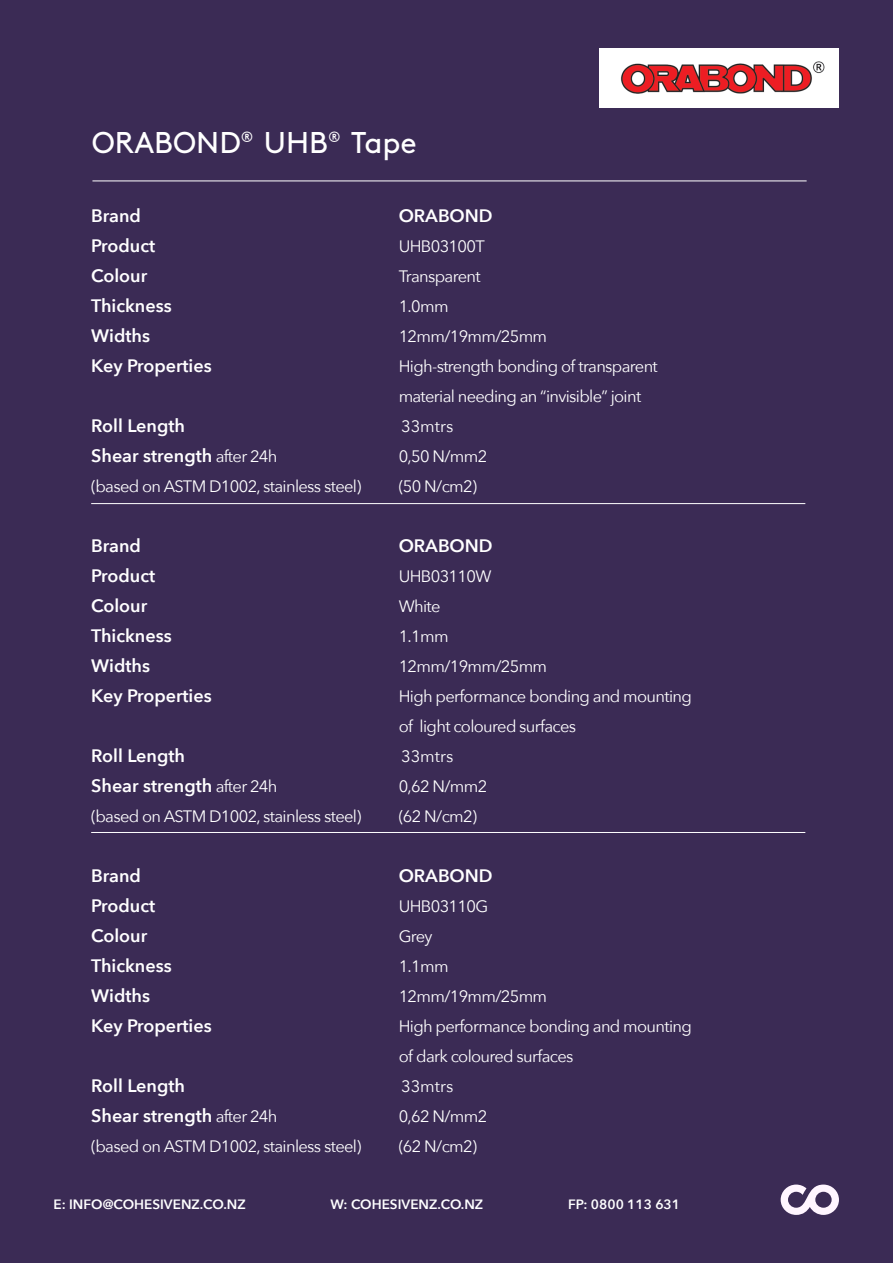
<style>
.page{position:relative;width:893px;height:1263px;background:#3b2b55}
.page>*{position:absolute;margin:0;border:0;box-sizing:border-box;transform-origin:0 0}
.t1{font:30px "Brown";color:#fff}
.t2{font:600 18px "Avenir Next";color:#fff}
.t3{font:16.5px/30px "Avenir Next";letter-spacing:-.04em;color:#fff}
.t4{font:600 13.5px "Avenir Next";color:#fff}
.s1{font-weight:400;font-size:16.5px}
</style>
<div class="page">
<hr style="left:92px;top:181px;width:715px;height:1px;background:#fff">
<hr style="left:91px;top:503px;width:714px;height:1px;background:#fff">
<hr style="left:91px;top:832px;width:714px;height:1px;background:#fff">
<svg style="left:781px;top:1184px;width:58px;height:31px"></svg>
<img style="left:599px;top:49px;width:240px;height:58px">
<p class="t1" style="left:92px;top:119px;width:327px">ORABOND<sup>®</sup> UHB<sup>®</sup> Tape</p>
<p class="t2" style="left:91px;top:200px;width:51px">Brand</p>
<p class="t2" style="left:399px;top:200px;width:96px">ORABOND</p>
<p class="t2" style="left:91px;top:230px;width:66px">Product</p>
<p class="t3" style="left:399px;top:231px;width:88px">UHB03100T</p>
<p class="t2" style="left:91px;top:260px;width:58px">Colour</p>
<p class="t3" style="left:399px;top:261px;width:83px">Transparent</p>
<p class="t2" style="left:91px;top:290px;width:82px">Thickness</p>
<p class="t3" style="left:399px;top:291px;width:51px">1.0mm</p>
<p class="t2" style="left:91px;top:320px;width:60px">Widths</p>
<p class="t3" style="left:399px;top:321px;width:150px">12mm/19mm/25mm</p>
<p class="t2" style="left:91px;top:350px;width:122px">Key Properties</p>
<p class="t3" style="left:399px;top:351px;width:261px">High-strength bonding of transparent material needing an “invisible” joint</p>
<p class="t2" style="left:91px;top:410px;width:95px">Roll Length</p>
<p class="t3" style="left:401px;top:411px;width:54px">33mtrs</p>
<p class="t2" style="left:91px;top:440px;width:188px">Shear strength <span class="s1">after 24h</span></p>
<p class="t3" style="left:399px;top:441px;width:90px">0,50 N/mm2</p>
<p class="t3" style="left:91px;top:471px;width:272px">(based on ASTM D1002, stainless steel)</p>
<p class="t3" style="left:399px;top:471px;width:80px">(50 N/cm2)</p>
<p class="t2" style="left:91px;top:530px;width:51px">Brand</p>
<p class="t2" style="left:399px;top:530px;width:96px">ORABOND</p>
<p class="t2" style="left:91px;top:560px;width:66px">Product</p>
<p class="t3" style="left:399px;top:561px;width:94px">UHB03110W</p>
<p class="t2" style="left:91px;top:590px;width:58px">Colour</p>
<p class="t3" style="left:399px;top:591px;width:43px">White</p>
<p class="t2" style="left:91px;top:620px;width:82px">Thickness</p>
<p class="t3" style="left:399px;top:621px;width:51px">1.1mm</p>
<p class="t2" style="left:91px;top:650px;width:60px">Widths</p>
<p class="t3" style="left:399px;top:651px;width:150px">12mm/19mm/25mm</p>
<p class="t2" style="left:91px;top:680px;width:122px">Key Properties</p>
<p class="t3" style="left:399px;top:681px;width:295px">High performance bonding and mounting of light coloured surfaces</p>
<p class="t2" style="left:91px;top:740px;width:95px">Roll Length</p>
<p class="t3" style="left:401px;top:741px;width:54px">33mtrs</p>
<p class="t2" style="left:91px;top:770px;width:188px">Shear strength <span class="s1">after 24h</span></p>
<p class="t3" style="left:399px;top:771px;width:90px">0,62 N/mm2</p>
<p class="t3" style="left:91px;top:801px;width:272px">(based on ASTM D1002, stainless steel)</p>
<p class="t3" style="left:399px;top:801px;width:80px">(62 N/cm2)</p>
<p class="t2" style="left:91px;top:860px;width:51px">Brand</p>
<p class="t2" style="left:399px;top:860px;width:96px">ORABOND</p>
<p class="t2" style="left:91px;top:890px;width:66px">Product</p>
<p class="t3" style="left:399px;top:891px;width:91px">UHB03110G</p>
<p class="t2" style="left:91px;top:920px;width:58px">Colour</p>
<p class="t3" style="left:399px;top:921px;width:36px">Grey</p>
<p class="t2" style="left:91px;top:950px;width:82px">Thickness</p>
<p class="t3" style="left:399px;top:951px;width:51px">1.1mm</p>
<p class="t2" style="left:91px;top:980px;width:60px">Widths</p>
<p class="t3" style="left:399px;top:981px;width:150px">12mm/19mm/25mm</p>
<p class="t2" style="left:91px;top:1010px;width:122px">Key Properties</p>
<p class="t3" style="left:399px;top:1011px;width:295px">High performance bonding and mounting</p>
<p class="t3" style="left:399px;top:1041px;width:176px">of dark coloured surfaces</p>
<p class="t2" style="left:91px;top:1070px;width:95px">Roll Length</p>
<p class="t3" style="left:401px;top:1071px;width:54px">33mtrs</p>
<p class="t2" style="left:91px;top:1100px;width:188px">Shear strength <span class="s1">after 24h</span></p>
<p class="t3" style="left:399px;top:1101px;width:90px">0,62 N/mm2</p>
<p class="t3" style="left:91px;top:1131px;width:272px">(based on ASTM D1002, stainless steel)</p>
<p class="t3" style="left:399px;top:1131px;width:80px">(62 N/cm2)</p>
<p class="t4" style="left:53px;top:1193px;width:194px">E: INFO@COHESIVENZ.CO.NZ</p>
<p class="t4" style="left:330px;top:1193px;width:154px">W: COHESIVENZ.CO.NZ</p>
<p class="t4" style="left:568px;top:1193px;width:114px">FP: 0800 113 631</p>
</div>
